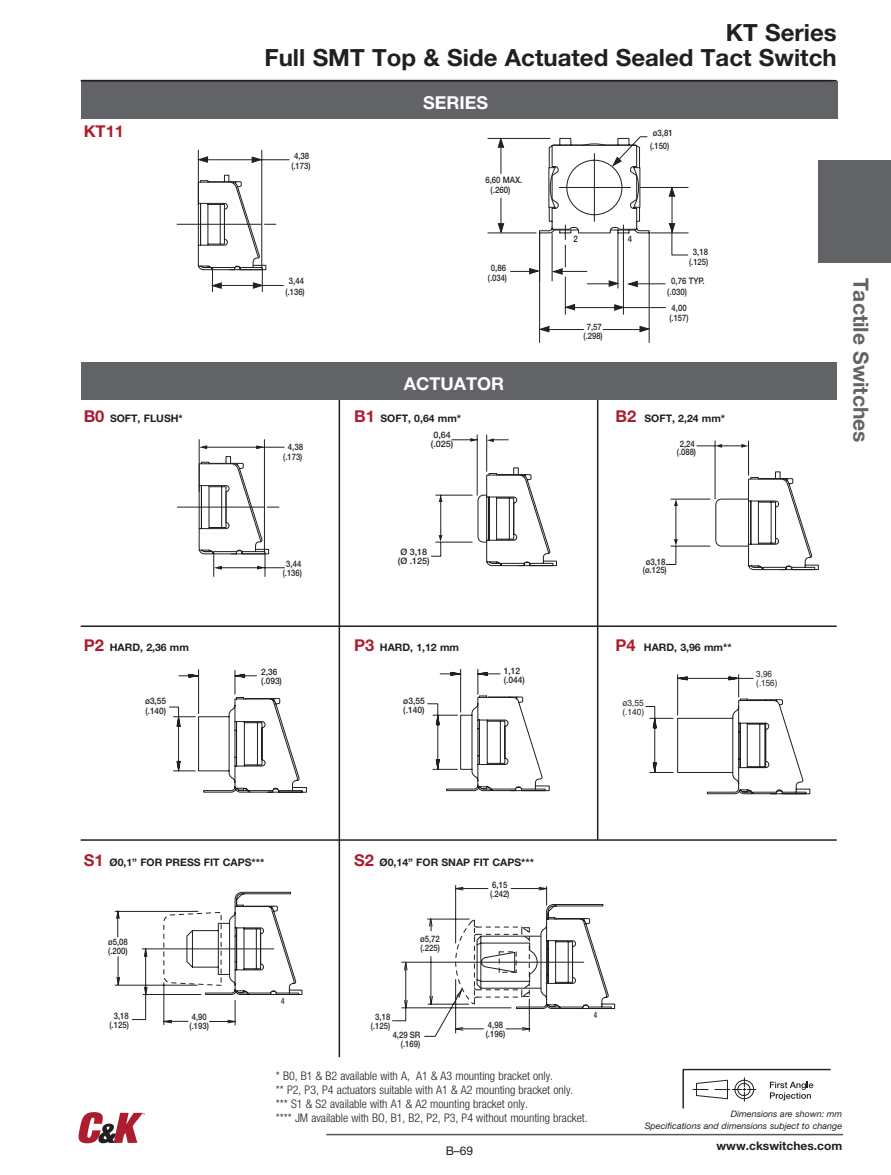
<style>
.page{position:relative;width:891px;height:1175px;background:#fff}
.page>*{position:absolute;margin:0;border:0;box-sizing:border-box;transform-origin:0 0}
.t1{font:700 23.7px/25.2px "Helvetica Neue LT Std";color:#221f1f;text-align:right}
.t2{font:700 21px "Helvetica Neue LT Std";color:#626366}
.t3{font:700 17.85px "Helvetica Neue LT Std";color:#fff}
.t4{font:700 16.35px "Helvetica Neue LT Std";color:#ac1e2d}
.t5{font:12px "Helvetica Neue LT Std";color:#221f1f}
.t6{font:300 condensed 11.85px/14.1px "Helvetica Neue LT Std";color:#221f1f}
.t7{font:700 11.85px "Helvetica Neue LT Std";color:#221f1f}
.t8{font:700 10.35px "Helvetica Neue LT Std";color:#221f1f}
.t9{font:500 8.85px/9px "Helvetica Neue";color:#221f1f;scale:.88 1}
.t10{font:500 8.85px/9px "Helvetica Neue";color:#221f1f;scale:.87 1}
.t11{font:italic 8.85px/11.9px "Helvetica Neue LT Std";color:#221f1f;text-align:right}
.t12{font:500 8.85px "Helvetica Neue";color:#221f1f;scale:.86 1}
.t13{font:500 8.85px/8.9px "Helvetica Neue";color:#221f1f}
.t14{font:500 8.85px/9px "Helvetica Neue";color:#221f1f;scale:.95 1}
.t15{font:500 8.85px "Helvetica Neue";color:#221f1f;scale:.89 1}
.t16{font:8.85px/9px "Helvetica";color:#221f1f;scale:.95 1}
.t17{font:500 8.85px/9px "Helvetica Neue";color:#221f1f;scale:.94 1}
.t18{font:8.85px/9px "Helvetica";color:#221f1f;scale:.91 1}
.t19{font:500 8.85px/9px "Helvetica Neue";color:#221f1f;scale:.93 1}
.t20{font:500 8.85px "Helvetica Neue";color:#221f1f;scale:.7 1}
.s1{font-size:16.35px;color:#ac1e2d}
</style>
<div class="page">
<div style="left:81px;top:81px;width:756px;height:37px;background:#626366"></div>
<hr style="left:326px;top:1133px;width:517px;height:2px;background:#57585a">
<svg style="left:79px;top:1112px;width:66px;height:31px"></svg>
<hr style="left:81px;top:80px;width:756px;height:1px;background:#221f1f">
<hr style="left:597px;top:396px;width:1px;height:443px;background:#221f1f">
<hr style="left:339px;top:394px;width:1px;height:663px;background:#221f1f">
<div style="left:81px;top:362px;width:756px;height:38px;background:#626366"></div>
<svg style="left:682px;top:1068px;width:149px;height:40px"></svg>
<svg style="left:427px;top:669px;width:123px;height:122px"></svg>
<svg style="left:645px;top:674px;width:165px;height:120px"></svg>
<div style="left:226px;top:456px;width:5px;height:8px;border:1px solid #221f1f"></div>
<hr style="left:264px;top:439px;width:1px;height:113px;background:#221f1f">
<hr style="left:199px;top:439px;width:1px;height:52px;background:#221f1f">
<hr style="left:206px;top:447px;width:51px;height:1px;background:#221f1f">
<svg style="left:199px;top:445px;width:8px;height:4px"></svg>
<svg style="left:256px;top:445px;width:28px;height:4px"></svg>
<svg style="left:177px;top:461px;width:107px;height:115px"></svg>
<svg style="left:169px;top:669px;width:138px;height:123px"></svg>
<svg style="left:114px;top:892px;width:188px;height:133px"></svg>
<svg style="left:392px;top:885px;width:223px;height:152px"></svg>
<svg style="left:487px;top:136px;width:202px;height:207px"></svg>
<svg style="left:431px;top:434px;width:388px;height:136px"></svg>
<hr style="left:81px;top:625px;width:756px;height:2px;background:#221f1f">
<hr style="left:81px;top:839px;width:756px;height:1px;background:#221f1f">
<hr style="left:261px;top:150px;width:1px;height:118px;background:#221f1f">
<hr style="left:198px;top:150px;width:1px;height:54px;background:#221f1f">
<hr style="left:258px;top:159px;width:31px;height:1px;background:#221f1f">
<hr style="left:205px;top:159px;width:47px;height:1px;background:#221f1f">
<svg style="left:177px;top:174px;width:106px;height:117px"></svg>
<svg style="left:198px;top:156px;width:11px;height:7px"></svg>
<svg style="left:251px;top:156px;width:11px;height:7px"></svg>
<div style="left:819px;top:160px;width:72px;height:102px;background:#626366"></div>
<h1 class="t1" style="left:264px;top:22px;width:574px">KT Series<br>Full SMT Top &amp; Side Actuated Sealed Tact Switch</h1>
<h3 class="t4" style="left:84px;top:125px;width:42px">KT11</h3>
<p class="t9" style="left:294px;top:152px;width:19px;rotate:1deg">4,38</p>
<p class="t12" style="left:291px;top:163px;width:24px">(.173)</p>
<p class="t9" style="left:289px;top:277px;width:19px;rotate:-1deg">3,44</p>
<p class="t12" style="left:286px;top:288px;width:24px">(.136)</p>
<h3 class="t3" style="left:423px;top:95px;width:67px">SERIES</h3>
<p class="t9" style="left:485px;top:176px;width:44px">6,60 MAX.</p>
<p class="t15" style="left:491px;top:186px;width:24px">(.260)</p>
<p class="t9" style="left:491px;top:264px;width:19px">0,86</p>
<p class="t12" style="left:488px;top:274px;width:24px">(.034)</p>
<h3 class="t3" style="left:404px;top:377px;width:102px">ACTUATOR</h3>
<p class="t9" style="left:653px;top:129px;width:24px">ø3,81</p>
<p class="t12" style="left:650px;top:142px;width:24px">(.150)</p>
<p class="t15" style="left:573px;top:236px;width:6px">2</p>
<p class="t15" style="left:628px;top:236px;width:6px">4</p>
<p class="t9" style="left:587px;top:323px;width:19px">7,57</p>
<p class="t12" style="left:584px;top:333px;width:24px">(.298)</p>
<p class="t9" style="left:693px;top:248px;width:19px">3,18</p>
<p class="t12" style="left:689px;top:259px;width:24px">(.125)</p>
<p class="t9" style="left:671px;top:277px;width:39px">0,76 TYP.</p>
<p class="t15" style="left:667px;top:288px;width:24px">(.030)</p>
<p class="t9" style="left:672px;top:304px;width:19px">4,00</p>
<p class="t12" style="left:669px;top:315px;width:24px">(.157)</p>
<p class="t8" style="left:84px;top:415px;width:101px"><span class="s1">B0</span> SOFT, FLUSH*</p>
<p class="t8" style="left:354px;top:415px;width:109px"><span class="s1">B1</span> SOFT, 0,64 mm*</p>
<p class="t8" style="left:615px;top:415px;width:111px"><span class="s1">B2</span> SOFT, 2,24 mm*</p>
<p class="t9" style="left:288px;top:442px;width:19px;rotate:1deg">4,38</p>
<p class="t12" style="left:283px;top:453px;width:24px">(.173)</p>
<p class="t13" style="left:431px;top:431px;width:24px">0,64 (.025)</p>
<p class="t9" style="left:680px;top:440px;width:19px">2,24</p>
<p class="t12" style="left:677px;top:448px;width:24px">(.088)</p>
<h2 class="t2" style="left:869px;top:277px;width:167px;rotate:90deg">Tactile Switches</h2>
<p class="t9" style="left:286px;top:560px;width:19px;rotate:-1deg">3,44</p>
<p class="t12" style="left:283px;top:570px;width:24px">(.136)</p>
<p class="t13" style="left:398px;top:548px;width:33px">Ø 3,18 (Ø .125)</p>
<p class="t9" style="left:646px;top:558px;width:24px">ø3,18</p>
<p class="t10" style="left:643px;top:566px;width:29px">(ø.125)</p>
<p class="t8" style="left:84px;top:643px;width:107px"><span class="s1">P2</span> HARD, 2,36 mm</p>
<p class="t8" style="left:354px;top:643px;width:106px"><span class="s1">P3</span> HARD, 1,12 mm</p>
<p class="t8" style="left:615px;top:643px;width:118px"><span class="s1">P4</span> HARD, 3,96 mm**</p>
<p class="t19" style="left:261px;top:667px;width:24px">2,36 (.093)</p>
<p class="t14" style="left:504px;top:667px;width:24px">1,12 (.044)</p>
<p class="t18" style="left:756px;top:670px;width:25px">3,96 (.156)</p>
<p class="t17" style="left:145px;top:697px;width:24px">ø3,55 (.140)</p>
<p class="t14" style="left:403px;top:697px;width:24px">ø3,55 (.140)</p>
<p class="t16" style="left:622px;top:699px;width:25px">ø3,55 (.140)</p>
<p class="t8" style="left:84px;top:858px;width:182px"><span class="s1">S1</span> Ø0,1” FOR PRESS FIT CAPS***</p>
<p class="t8" style="left:354px;top:858px;width:181px"><span class="s1">S2</span> Ø0,14” FOR SNAP FIT CAPS***</p>
<p class="t9" style="left:108px;top:937px;width:24px">ø5,08 (.200)</p>
<p class="t10" style="left:109px;top:1011px;width:24px;text-align:center">3,18 (.125)</p>
<p class="t10" style="left:190px;top:1013px;width:24px">4,90 (.193)</p>
<p class="t20" style="left:281px;top:997px;width:6px">4</p>
<p class="t9" style="left:420px;top:935px;width:24px">ø5,72 (.225)</p>
<p class="t10" style="left:490px;top:880px;width:24px">6,15 (.242)</p>
<p class="t10" style="left:375px;top:1013px;width:19px">3,18</p>
<p class="t20" style="left:594px;top:1011px;width:6px">4</p>
<p class="t10" style="left:371px;top:1022px;width:24px">(.125)</p>
<p class="t10" style="left:486px;top:1021px;width:24px">4,98 (.196)</p>
<p class="t10" style="left:393px;top:1031px;width:33px;text-align:right">4,29 SR (.169)</p>
<p class="t6" style="left:276px;top:1069px;width:313px">* B0, B1 &amp; B2 available with A, A1 &amp; A3 mounting bracket only.<br>** P2, P3, P4 actuators suitable with A1 &amp; A2 mounting bracket only. *** S1 &amp; S2 available with A1 &amp; A2 mounting bracket only.<br>**** JM available with BO, B1, B2, P2, P3, P4 without mounting bracket.</p>
<p class="t5" style="left:446px;top:1145px;width:29px">B–69</p>
<p class="t11" style="left:645px;top:1108px;width:199px">Dimensions are shown: mm<br>Specifications and dimensions subject to change</p>
<p class="t7" style="left:717px;top:1141px;width:127px">www.ckswitches.com</p>
</div>
